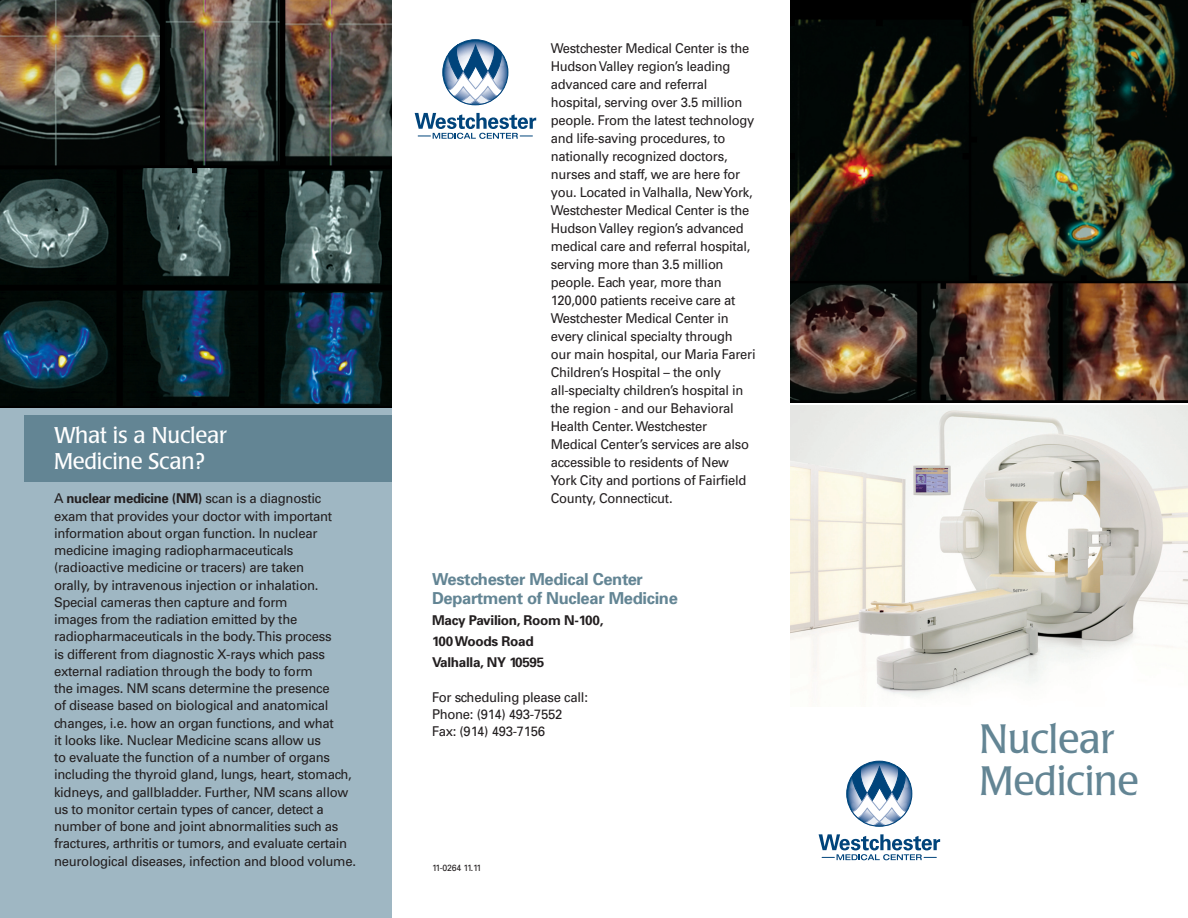
<style>
.page{position:relative;width:1188px;height:918px;background:#fff}
.page>*{position:absolute;margin:0;border:0;box-sizing:border-box;transform-origin:0 0}
.t1{font:40.5px/42px "Poppl Laudatio";letter-spacing:-.01em;color:#638594}
.t2{font:22.5px/25.5px "Poppl Laudatio";letter-spacing:-.01em;color:#fff}
.t3{font:700 16.5px/19.5px "Univers";letter-spacing:-.02em;color:#638594}
.t4{font:13.5px/17.2px "Univers";letter-spacing:-.02em;color:#231f20}
.t5{font:13.5px/18px "Univers";letter-spacing:-.02em;color:#231f20;scale:.96 1}
.t6{font:700 13.5px/21px "Univers";letter-spacing:-.02em;color:#231f20}
.t7{font:9px "Univers";letter-spacing:-.085em;color:#231f20}
.s1{font-weight:700}
</style>
<div class="page">
<div style="left:0;top:282px;width:392px;height:636px;background:#9fb7c3"></div>
<div style="left:24px;top:415px;width:368px;height:67px;background:#638594"></div>
<svg style="left:849px;top:761px;width:60px;height:65px"></svg>
<div style="left:846px;top:761px;width:66px;height:66px;border:1px solid #00447b;border-radius:50%"></div>
<svg style="left:819px;top:834px;width:121px;height:26px"></svg>
<svg style="left:446px;top:40px;width:59px;height:65px"></svg>
<div style="left:443px;top:39px;width:65px;height:66px;border:1px solid #00447b;border-radius:50%"></div>
<svg style="left:415px;top:113px;width:121px;height:26px"></svg>
<img style="left:791px;top:406px;width:397px;height:291px">
<img style="left:791px;top:0;width:397px;height:403px">
<img style="left:0;top:0;width:392px;height:407px">
<h2 class="t2" style="left:54px;top:423px;width:174px">What is a Nuclear<br>Medicine Scan?</h2>
<p class="t4" style="left:54px;top:490px;width:304px">A <span class="s1">nuclear medicine (NM)</span> scan is a diagnostic exam that provides your doctor with important information about organ function. In nuclear medicine imaging radiopharmaceuticals (radioactive medicine or tracers) are taken<br>orally, by intravenous injection or inhalation.<br>Special cameras then capture and form<br>images from the radiation emitted by the radiopharmaceuticals in the body. This process<br>is different from diagnostic X-rays which pass external radiation through the body to form<br>the images. NM scans determine the presence<br>of disease based on biological and anatomical changes, i.e. how an organ functions, and what<br>it looks like. Nuclear Medicine scans allow us<br>to evaluate the function of a number of organs including the thyroid gland, lungs, heart, stomach, kidneys, and gallbladder. Further, NM scans allow us to monitor certain types of cancer, detect a number of bone and joint abnormalities such as fractures, arthritis or tumors, and evaluate certain neurological diseases, infection and blood volume.</p>
<p class="t5" style="left:551px;top:39px;width:215px">Westchester Medical Center is the<br>Hudson Valley region’s leading advanced care and referral hospital, serving over 3.5 million people. From the latest technology and life-saving procedures, to nationally recognized doctors, nurses and staff, we are here for you. Located in Valhalla, New York,<br>Westchester Medical Center is the<br>Hudson Valley region’s advanced medical care and referral hospital, serving more than 3.5 million people. Each year, more than<br>120,000 patients receive care at<br>Westchester Medical Center in every clinical specialty through our main hospital, our Maria Fareri<br>Children’s Hospital – the only all-specialty children’s hospital in the region - and our Behavioral<br>Health Center. Westchester<br>Medical Center’s services are also accessible to residents of New<br>York City and portions of Fairfield<br>County, Connecticut.</p>
<p class="t3" style="left:432px;top:569px;width:247px">Westchester Medical Center<br>Department of Nuclear Medicine</p>
<p class="t6" style="left:432px;top:610px;width:173px">Macy Pavilion, Room N-100,<br>100 Woods Road<br>Valhalla, NY 10595</p>
<p class="t4" style="left:432px;top:688px;width:158px">For scheduling please call:<br>Phone: (914) 493-7552<br>Fax: (914) 493-7156</p>
<p class="t7" style="left:432px;top:862px;width:51px">11-0264 11.11</p>
<h1 class="t1" style="left:979px;top:719px;width:161px">Nuclear<br>Medicine</h1>
</div>
